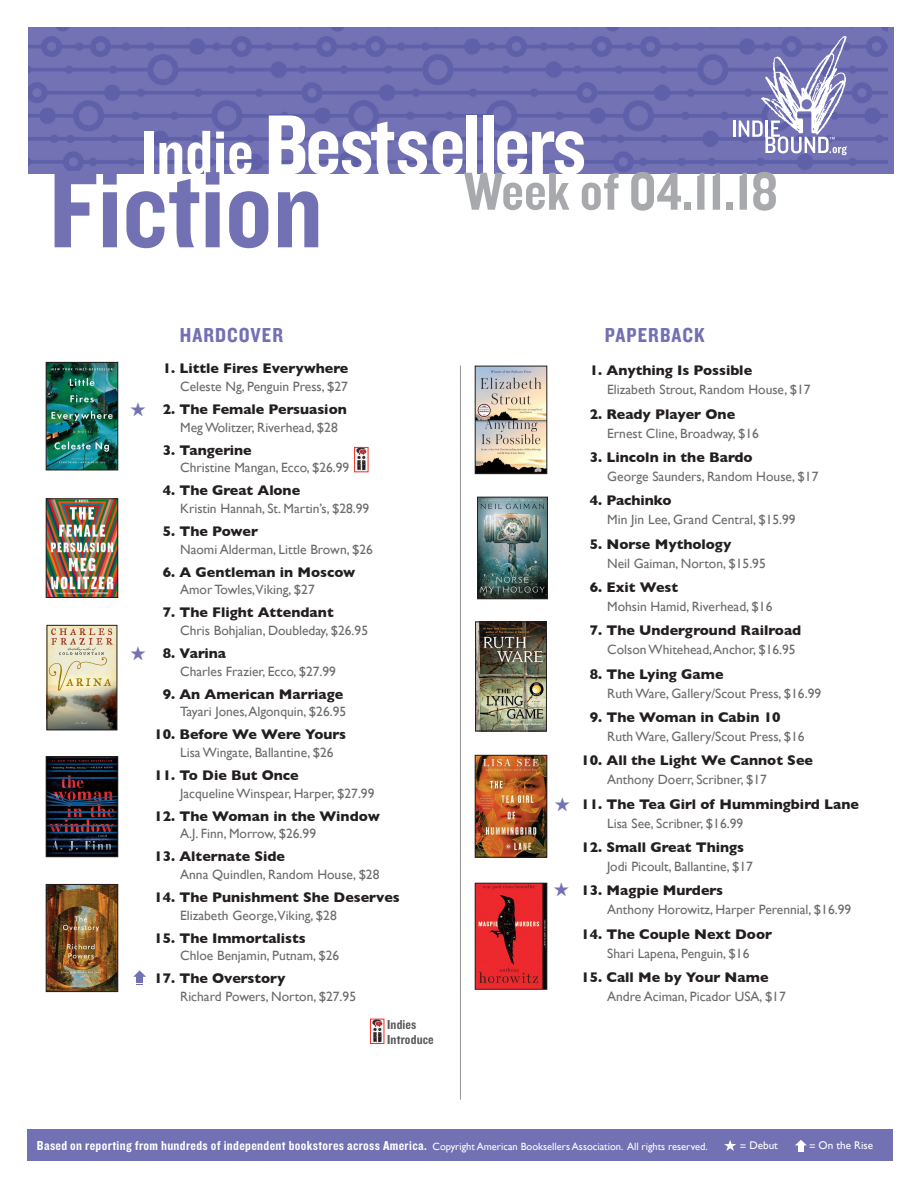
<style>
.page{position:relative;width:918px;height:1188px;background:#fff}
.page>*{position:absolute;margin:0;border:0;box-sizing:border-box;transform-origin:0 0}
.t1{font:114.6px "Knockout 50 Welterweight";color:#7171b3}
.t2{font:88.05px "Knockout 50 Welterweight";letter-spacing:-.03em;color:#fff}
.t3{font:55.5px "Knockout 50 Welterweight";color:#a8a9ad}
.t4{font:21px "Knockout 50 Welterweight";letter-spacing:.05em;color:#7171b3}
.BestsellerTitle{font:700 14.25px "Gill Sans";color:#231f20}
.Body_Text_2{font:13.5px "Gill Sans";color:#6b6b6e}
.t5{font:13.5px "Knockout 50 Welterweight";letter-spacing:.025em;color:#fff}
.subtitle_and_author{font:13.5px "Knockout 50 Welterweight";letter-spacing:.01em;color:#57585a}
.t6{font:11.1px "Gill Sans";color:#fff}
.s1{font-size:65.1px}
.s2{font-family:"Gill Sans";font-size:10.5px}
</style>
<div class="page">
<img style="left:28px;top:27px;width:860px;height:146px">
<hr style="left:460px;top:366px;width:1px;height:734px;background:#939598">
<div style="left:27px;top:1129px;width:866px;height:32px;background:#7171b3"></div>
<hr style="left:733px;top:121px;width:3px;height:16px;background:#fff">
<svg style="left:739px;top:36px;width:108px;height:119px"></svg>
<img style="left:372px;top:1021px;width:10px;height:21px">
<div style="left:370px;top:1019px;width:14px;height:25px;border:1px solid #ef3122"></div>
<svg style="left:724px;top:1140px;width:12px;height:11px"></svg>
<svg style="left:795px;top:1140px;width:12px;height:12px"></svg>
<img style="left:48px;top:364px;width:68px;height:104px">
<div style="left:46px;top:362px;width:72px;height:108px;border:1px solid #231f20"></div>
<img style="left:48px;top:501px;width:68px;height:95px">
<div style="left:46px;top:499px;width:72px;height:99px;border:1px solid #231f20"></div>
<img style="left:48px;top:758px;width:68px;height:97px">
<div style="left:46px;top:756px;width:72px;height:101px;border:1px solid #231f20"></div>
<img style="left:49px;top:627px;width:66px;height:101px">
<div style="left:47px;top:625px;width:70px;height:105px;border:1px solid #231f20"></div>
<img style="left:48px;top:886px;width:68px;height:104px">
<div style="left:46px;top:884px;width:72px;height:108px;border:1px solid #231f20"></div>
<svg style="left:133px;top:970px;width:13px;height:15px"></svg>
<img style="left:356px;top:449px;width:10px;height:21px">
<div style="left:354px;top:447px;width:14px;height:25px;border:1px solid #ef3122"></div>
<img style="left:477px;top:757px;width:68px;height:98px">
<div style="left:475px;top:755px;width:72px;height:102px;border:1px solid #231f20"></div>
<img style="left:477px;top:885px;width:68px;height:103px">
<div style="left:475px;top:883px;width:72px;height:107px;border:1px solid #231f20"></div>
<img style="left:477px;top:368px;width:68px;height:104px">
<div style="left:475px;top:366px;width:72px;height:108px;border:1px solid #231f20"></div>
<img style="left:477px;top:624px;width:68px;height:105px">
<div style="left:475px;top:622px;width:72px;height:109px;border:1px solid #231f20"></div>
<img style="left:479px;top:499px;width:67px;height:98px">
<div style="left:477px;top:497px;width:71px;height:102px;border:1px solid #231f20"></div>
<p class="t2" style="left:141px;top:87px;width:447px"><span class="s1">Indie</span> Bestsellers</p>
<p class="t1" style="left:49px;top:134px;width:276px">Fiction</p>
<p class="t3" style="left:464px;top:155px;width:316px">Week of 04.11.18</p>
<p class="t4" style="left:180px;top:321px;width:105px">HARDCOVER</p>
<p class="t4" style="left:605px;top:321px;width:101px">PAPERBACK</p>
<p class="BestsellerTitle" style="left:163px;top:357px;width:187px">1. Little Fires Everywhere</p>
<p class="Body_Text_2" style="left:180px;top:379px;width:169px">Celeste Ng, Penguin Press, $27</p>
<p class="BestsellerTitle" style="left:163px;top:398px;width:186px">2. The Female Persuasion</p>
<p class="Body_Text_2" style="left:180px;top:419px;width:159px">Meg Wolitzer, Riverhead, $28</p>
<p class="BestsellerTitle" style="left:163px;top:439px;width:91px">3. Tangerine</p>
<p class="Body_Text_2" style="left:180px;top:460px;width:171px">Christine Mangan, Ecco, $26.99</p>
<p class="BestsellerTitle" style="left:163px;top:479px;width:139px">4. The Great Alone</p>
<p class="Body_Text_2" style="left:180px;top:501px;width:191px">Kristin Hannah, St. Martin’s, $28.99</p>
<p class="BestsellerTitle" style="left:163px;top:520px;width:97px">5. The Power</p>
<p class="Body_Text_2" style="left:180px;top:541px;width:194px">Naomi Alderman, Little Brown, $26</p>
<p class="BestsellerTitle" style="left:163px;top:561px;width:194px">6. A Gentleman in Moscow</p>
<p class="Body_Text_2" style="left:180px;top:582px;width:136px">Amor Towles,Viking, $27</p>
<p class="BestsellerTitle" style="left:163px;top:601px;width:172px">7. The Flight Attendant</p>
<p class="Body_Text_2" style="left:180px;top:622px;width:189px">Chris Bohjalian, Doubleday, $26.95</p>
<p class="BestsellerTitle" style="left:163px;top:642px;width:65px">8. Varina</p>
<p class="Body_Text_2" style="left:180px;top:663px;width:157px">Charles Frazier, Ecco, $27.99</p>
<p class="BestsellerTitle" style="left:163px;top:683px;width:182px">9. An American Marriage</p>
<p class="Body_Text_2" style="left:180px;top:704px;width:168px">Tayari Jones, Algonquin, $26.95</p>
<p class="BestsellerTitle" style="left:154px;top:723px;width:193px">10. Before We Were Yours</p>
<p class="Body_Text_2" style="left:180px;top:744px;width:155px">Lisa Wingate, Ballantine, $26</p>
<p class="BestsellerTitle" style="left:154px;top:764px;width:146px">11. To Die But Once</p>
<p class="Body_Text_2" style="left:180px;top:785px;width:196px">Jacqueline Winspear, Harper, $27.99</p>
<p class="BestsellerTitle" style="left:154px;top:805px;width:227px">12. The Woman in the Window</p>
<p class="Body_Text_2" style="left:180px;top:826px;width:137px">A.J. Finn, Morrow, $26.99</p>
<p class="BestsellerTitle" style="left:154px;top:845px;width:132px">13. Alternate Side</p>
<p class="Body_Text_2" style="left:180px;top:866px;width:201px">Anna Quindlen, Random House, $28</p>
<p class="BestsellerTitle" style="left:154px;top:886px;width:247px">14. The Punishment She Deserves</p>
<p class="Body_Text_2" style="left:180px;top:907px;width:158px">Elizabeth George,Viking, $28</p>
<p class="BestsellerTitle" style="left:154px;top:927px;width:153px">15. The Immortalists</p>
<p class="Body_Text_2" style="left:180px;top:948px;width:161px">Chloe Benjamin, Putnam, $26</p>
<p class="BestsellerTitle" style="left:154px;top:967px;width:133px">17. The Overstory</p>
<p class="Body_Text_2" style="left:180px;top:988px;width:177px">Richard Powers, Norton, $27.95</p>
<p class="subtitle_and_author" style="left:387px;top:1016px;width:31px">Indies</p>
<p class="subtitle_and_author" style="left:387px;top:1031px;width:48px">Introduce</p>
<p class="BestsellerTitle" style="left:590px;top:359px;width:164px">1. Anything Is Possible</p>
<p class="Body_Text_2" style="left:607px;top:382px;width:205px">Elizabeth Strout, Random House, $17</p>
<p class="BestsellerTitle" style="left:590px;top:403px;width:147px">2. Ready Player One</p>
<p class="Body_Text_2" style="left:607px;top:425px;width:153px">Ernest Cline, Broadway, $16</p>
<p class="BestsellerTitle" style="left:590px;top:446px;width:164px">3. Lincoln in the Bardo</p>
<p class="Body_Text_2" style="left:607px;top:468px;width:213px">George Saunders, Random House, $17</p>
<p class="BestsellerTitle" style="left:590px;top:489px;width:83px">4. Pachinko</p>
<p class="Body_Text_2" style="left:607px;top:512px;width:190px">Min Jin Lee, Grand Central, $15.99</p>
<p class="BestsellerTitle" style="left:590px;top:533px;width:143px">5. Norse Mythology</p>
<p class="Body_Text_2" style="left:607px;top:555px;width:160px">Neil Gaiman, Norton, $15.95</p>
<p class="BestsellerTitle" style="left:590px;top:576px;width:90px">6. Exit West</p>
<p class="Body_Text_2" style="left:607px;top:598px;width:167px">Mohsin Hamid, Riverhead, $16</p>
<p class="BestsellerTitle" style="left:590px;top:619px;width:213px">7. The Underground Railroad</p>
<p class="Body_Text_2" style="left:607px;top:642px;width:190px">Colson Whitehead, Anchor, $16.95</p>
<p class="BestsellerTitle" style="left:590px;top:663px;width:135px">8. The Lying Game</p>
<p class="Body_Text_2" style="left:607px;top:685px;width:215px">Ruth Ware, Gallery/Scout Press, $16.99</p>
<p class="BestsellerTitle" style="left:590px;top:706px;width:192px">9. The Woman in Cabin 10</p>
<p class="Body_Text_2" style="left:607px;top:728px;width:199px">Ruth Ware, Gallery/Scout Press, $16</p>
<p class="BestsellerTitle" style="left:581px;top:749px;width:233px">10. All the Light We Cannot See</p>
<p class="Body_Text_2" style="left:607px;top:772px;width:161px">Anthony Doerr, Scribner, $17</p>
<p class="BestsellerTitle" style="left:581px;top:793px;width:279px">11. The Tea Girl of Hummingbird Lane</p>
<p class="Body_Text_2" style="left:607px;top:815px;width:138px">Lisa See, Scribner, $16.99</p>
<p class="BestsellerTitle" style="left:581px;top:836px;width:164px">12. Small Great Things</p>
<p class="Body_Text_2" style="left:607px;top:858px;width:147px">Jodi Picoult, Ballantine, $17</p>
<p class="BestsellerTitle" style="left:581px;top:879px;width:143px">13. Magpie Murders</p>
<p class="Body_Text_2" style="left:607px;top:902px;width:245px">Anthony Horowitz, Harper Perennial, $16.99</p>
<p class="BestsellerTitle" style="left:581px;top:923px;width:192px">14. The Couple Next Door</p>
<p class="Body_Text_2" style="left:607px;top:945px;width:144px">Shari Lapena, Penguin, $16</p>
<p class="BestsellerTitle" style="left:581px;top:966px;width:189px">15. Call Me by Your Name</p>
<p class="Body_Text_2" style="left:607px;top:988px;width:180px">Andre Aciman, Picador USA, $17</p>
<p class="t5" style="left:37px;top:1137px;width:672px">Based on reporting from hundreds of independent bookstores across America. <span class="s2">Copyright American Booksellers Association. All rights reserved.</span></p>
<p class="t6" style="left:740px;top:1139px;width:40px">= Debut</p>
<p class="t6" style="left:809px;top:1139px;width:66px">= On the Rise</p>
</div>
